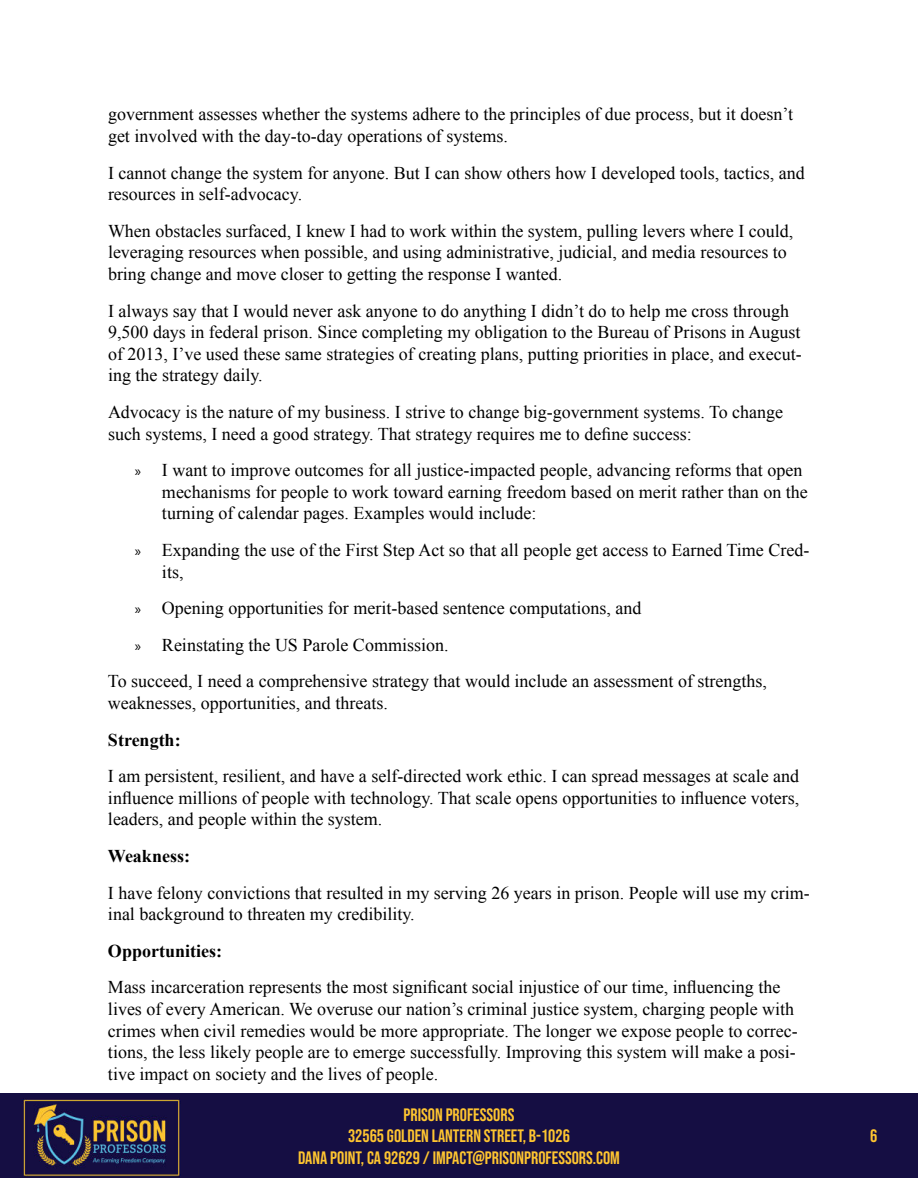
<style>
.page{position:relative;width:918px;height:1188px;background:#fff}
.page>*{position:absolute;margin:0;border:0;box-sizing:border-box;transform-origin:0 0}
.t1{font:18px/21.6px "Times New Roman";color:#000}
.t2{font:18px/21.6px "Bebas Neue";color:#fec530;text-align:center}
.t3{font:700 18px "Times New Roman";color:#000}
.s1{font-family:"Myriad Pro";font-size:15px}
</style>
<div class="page">
<div style="left:0;top:1093px;width:918px;height:85px;background:#150e43"></div>
<img style="left:22px;top:1098px;width:159px;height:78px">
<p class="t1" style="left:108px;top:105px;width:687px">government assesses whether the systems adhere to the principles of due process, but it doesn’t get involved with the day-to-day operations of systems.</p>
<p class="t1" style="left:108px;top:163px;width:698px">I cannot change the system for anyone. But I can show others how I developed tools, tactics, and resources in self-advocacy.</p>
<p class="t1" style="left:108px;top:222px;width:687px">When obstacles surfaced, I knew I had to work within the system, pulling levers where I could, leveraging resources when possible, and using administrative, judicial, and media resources to bring change and move closer to getting the response I wanted.</p>
<p class="t1" style="left:108px;top:301px;width:695px">I always say that I would never ask anyone to do anything I didn’t do to help me cross through 9,500 days in federal prison. Since completing my obligation to the Bureau of Prisons in August of 2013, I’ve used these same strategies of creating plans, putting priorities in place, and execut&shy;ing the strategy daily.</p>
<p class="t1" style="left:108px;top:403px;width:677px">Advocacy is the nature of my business. I strive to change big-government systems. To change such systems, I need a good strategy. That strategy requires me to define success:</p>
<p class="t1" style="left:162px;top:461px;width:647px;text-indent:-27px"><span class="s1">»</span> I want to improve outcomes for all justice-impacted people, advancing reforms that open mechanisms for people to work toward earning freedom based on merit rather than on the turning of calendar pages. Examples would include:</p>
<p class="t1" style="left:162px;top:541px;width:649px;text-indent:-27px"><span class="s1">»</span> Expanding the use of the First Step Act so that all people get access to Earned Time Cred&shy;its,</p>
<p class="t1" style="left:135px;top:599px;width:508px"><span class="s1">»</span> Opening opportunities for merit-based sentence computations, and</p>
<p class="t1" style="left:135px;top:636px;width:315px"><span class="s1">»</span> Reinstating the US Parole Commission.</p>
<p class="t1" style="left:108px;top:672px;width:661px">To succeed, I need a comprehensive strategy that would include an assessment of strengths,</p>
<p class="t1" style="left:108px;top:694px;width:281px">weaknesses, opportunities, and threats.</p>
<p class="t3" style="left:108px;top:733px;width:74px">Strength:</p>
<p class="t1" style="left:108px;top:767px;width:693px;text-align:justify">I am persistent, resilient, and have a self-directed work ethic. I can spread messages at scale and influence millions of people with technology. That scale opens opportunities to influence voters, leaders, and people within the system.</p>
<p class="t3" style="left:108px;top:850px;width:84px">Weakness:</p>
<p class="t1" style="left:108px;top:883px;width:703px">I have felony convictions that resulted in my serving 26 years in prison. People will use my crim&shy;inal background to threaten my credibility.</p>
<p class="t3" style="left:108px;top:945px;width:116px">Opportunities:</p>
<p class="t1" style="left:108px;top:976px;width:691px">Mass incarceration represents the most significant social injustice of our time, influencing the lives of every American. We overuse our nation’s criminal justice system, charging people with crimes when civil remedies would be more appropriate. The longer we expose people to correc&shy;tions, the less likely people are to emerge successfully. Improving this system will make a posi&shy;tive impact on society and the lives of people.</p>
<p class="t2" style="left:298px;top:1104px;width:324px">PRISON PROFESSORS<br>32565 GOLDEN LANTERN STREET, B-1026<br>DANA POINT, CA 92629 / IMPACT@PRISONPROFESSORS.COM</p>
<p class="t2" style="left:870px;top:1126px;width:9px">6</p>
</div>
